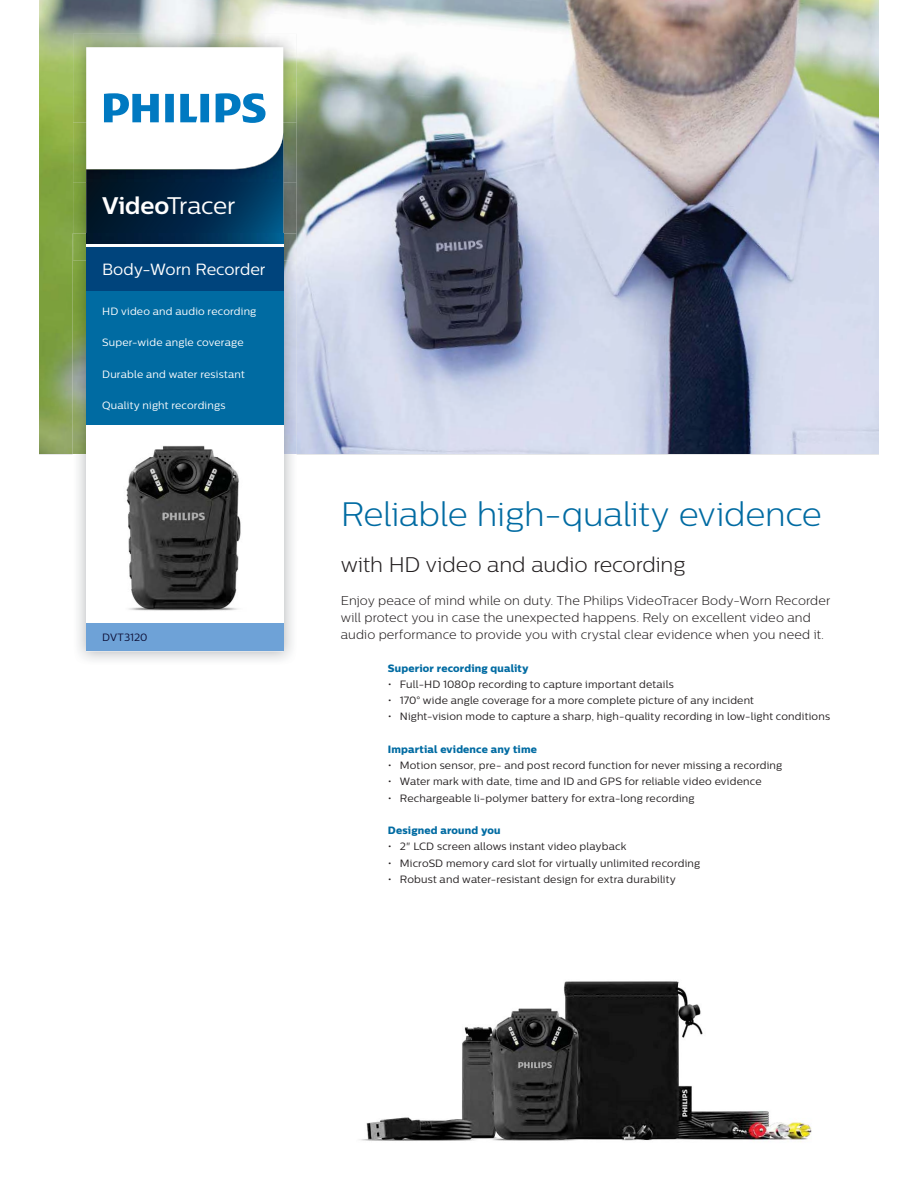
<style>
.page{position:relative;width:918px;height:1188px;background:#fff}
.page>*{position:absolute;margin:0;border:0;box-sizing:border-box;transform-origin:0 0}
.t1{font:300 33.9px "Centrale Sans";letter-spacing:-.01em;color:#006ba2}
.t2{font:24px "Centrale Sans";letter-spacing:-.01em;color:#fff}
.t3{font:300 21.15px "Centrale Sans";letter-spacing:-.005em;color:#231f20}
.t4{font:16.2px "Centrale Sans";color:#fff}
.t5{font:300 12.75px/17px "Centrale Sans";letter-spacing:.01em;color:#231f20}
.t6{font:10.65px "Centrale Sans";letter-spacing:.015em;color:#231f20}
.t7{font:10.65px "Centrale Sans";letter-spacing:.015em;color:#fff}
.t8{font:10.65px "Centrale Sans X Bold";letter-spacing:.015em;color:#006ba2}
.t9{font:10.65px "Centrale Sans";letter-spacing:.005em;color:#0e1037}
.s1{font-weight:700}
</style>
<div class="page">
<img style="left:39px;top:0;width:840px;height:454px">
<img style="left:73px;top:182px;width:224px;height:51px">
<svg style="left:86px;top:182px;width:197px;height:51px;background:#002746"></svg>
<img style="left:73px;top:34px;width:224px;height:89px">
<img style="left:73px;top:123px;width:224px;height:59px">
<img style="left:86px;top:169px;width:197px;height:13px">
<svg style="left:86px;top:47px;width:197px;height:122px"></svg>
<img style="left:73px;top:233px;width:224px;height:427px">
<img style="left:86px;top:233px;width:197px;height:11px">
<div style="left:86px;top:247px;width:197px;height:44px;background:#00447c"></div>
<div style="left:86px;top:291px;width:197px;height:134px;background:#006ba2"></div>
<div style="left:86px;top:622px;width:197px;height:29px;background:#6ea2d7"></div>
<div style="left:86px;top:425px;width:197px;height:197px;background:#fff"></div>
<img style="left:126px;top:445px;width:115px;height:166px">
<hr style="left:86px;top:244px;width:197px;height:3px;background:#fff">
<img style="left:360px;top:981px;width:452px;height:161px">
<h2 class="t2" style="left:102px;top:197px;width:135px"><span class="s1">Video</span>Tracer</h2>
<h3 class="t4" style="left:102px;top:263px;width:165px">Body-Worn Recorder</h3>
<p class="t7" style="left:102px;top:307px;width:156px">HD video and audio recording</p>
<p class="t7" style="left:102px;top:338px;width:143px">Super-wide angle coverage</p>
<p class="t7" style="left:102px;top:370px;width:144px">Durable and water resistant</p>
<p class="t7" style="left:102px;top:402px;width:125px">Quality night recordings</p>
<p class="t9" style="left:102px;top:633px;width:47px">DVT3120</p>
<h1 class="t1" style="left:341px;top:501px;width:483px">Reliable high-quality evidence</h1>
<h3 class="t3" style="left:341px;top:556px;width:346px">with HD video and audio recording</h3>
<p class="t5" style="left:341px;top:593px;width:491px">Enjoy peace of mind while on duty. The Philips VideoTracer Body-Worn Recorder will protect you in case the unexpected happens. Rely on excellent video and audio performance to provide you with crystal clear evidence when you need it.</p>
<p class="t8" style="left:388px;top:664px;width:142px">Superior recording quality</p>
<p class="t6" style="left:388px;top:680px;width:288px">• Full-HD 1080p recording to capture important details</p>
<p class="t6" style="left:388px;top:696px;width:368px">• 170° wide angle coverage for a more complete picture of any incident</p>
<p class="t6" style="left:388px;top:713px;width:444px">• Night-vision mode to capture a sharp, high-quality recording in low-light conditions</p>
<p class="t8" style="left:388px;top:745px;width:151px">Impartial evidence any time</p>
<p class="t6" style="left:388px;top:761px;width:396px">• Motion sensor, pre- and post record function for never missing a recording</p>
<p class="t6" style="left:388px;top:778px;width:375px">• Water mark with date, time and ID and GPS for reliable video evidence</p>
<p class="t6" style="left:388px;top:794px;width:308px">• Rechargeable li-polymer battery for extra-long recording</p>
<p class="t8" style="left:388px;top:826px;width:114px">Designed around you</p>
<p class="t6" style="left:388px;top:842px;width:240px">• 2" LCD screen allows instant video playback</p>
<p class="t6" style="left:388px;top:859px;width:314px">• MicroSD memory card slot for virtually unlimited recording</p>
<p class="t6" style="left:388px;top:875px;width:289px">• Robust and water-resistant design for extra durability</p>
</div>
